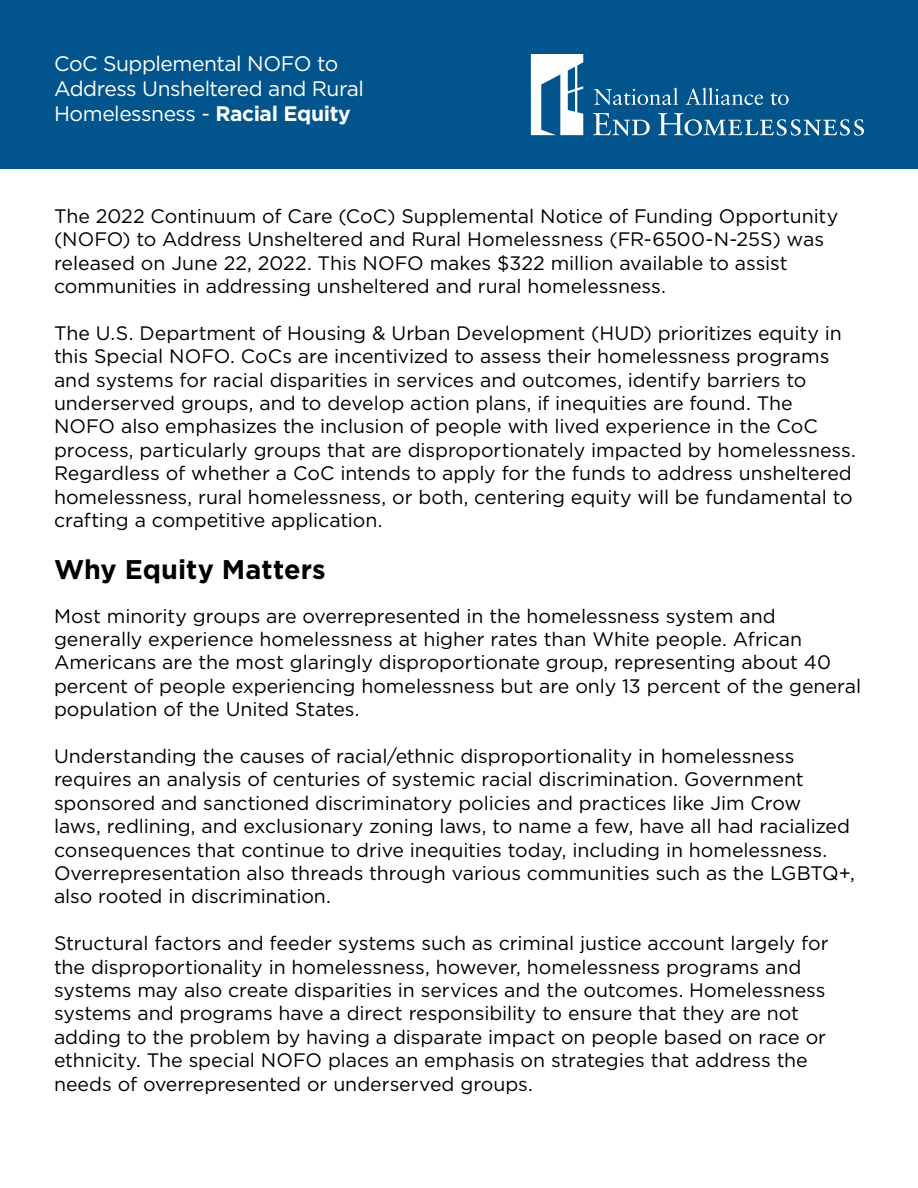
<style>
.page{position:relative;width:918px;height:1188px;background:#fff}
.page>*{position:absolute;margin:0;border:0;box-sizing:border-box;transform-origin:0 0}
.t1{font:700 27px "Gotham";color:#000}
.t2{font:21px/25.2px "Gotham";letter-spacing:-.025em;color:#fff}
.t3{font:19.5px/23.4px "Gotham";letter-spacing:-.005em;color:#000}
.s1{font-weight:700}
</style>
<div class="page">
<div style="left:0;top:0;width:918px;height:168px;background:#01558c"></div>
<svg style="left:531px;top:54px;width:52px;height:81px"></svg>
<svg style="left:594px;top:88px;width:84px;height:17px"></svg>
<svg style="left:686px;top:88px;width:77px;height:17px"></svg>
<svg style="left:770px;top:93px;width:19px;height:12px"></svg>
<svg style="left:593px;top:113px;width:57px;height:23px"></svg>
<svg style="left:658px;top:113px;width:206px;height:23px"></svg>
<p class="t2" style="left:54px;top:50px;width:312px">CoC Supplemental NOFO to<br>Address Unsheltered and Rural<br>Homelessness - <span class="s1">Racial Equity</span></p>
<p class="t3" style="left:54px;top:204px;width:786px">The 2022 Continuum of Care (CoC) Supplemental Notice of Funding Opportunity (NOFO) to Address Unsheltered and Rural Homelessness (FR-6500-N-25S) was released on June 22, 2022. This NOFO makes $322 million available to assist communities in addressing unsheltered and rural homelessness.</p>
<p class="t3" style="left:54px;top:321px;width:804px">The U.S. Department of Housing &amp; Urban Development (HUD) prioritizes equity in this Special NOFO. CoCs are incentivized to assess their homelessness programs and systems for racial disparities in services and outcomes, identify barriers to underserved groups, and to develop action plans, if inequities are found. The NOFO also emphasizes the inclusion of people with lived experience in the CoC process, particularly groups that are disproportionately impacted by homelessness.<br>Regardless of whether a CoC intends to apply for the funds to address unsheltered homelessness, rural homelessness, or both, centering equity will be fundamental to crafting a competitive application.</p>
<h1 class="t1" style="left:54px;top:552px;width:273px">Why Equity Matters</h1>
<p class="t3" style="left:54px;top:603px;width:809px">Most minority groups are overrepresented in the homelessness system and generally experience homelessness at higher rates than White people. African Americans are the most glaringly disproportionate group, representing about 40 percent of people experiencing homelessness but are only 13 percent of the general population of the United States.</p>
<p class="t3" style="left:54px;top:744px;width:803px">Understanding the causes of racial/ethnic disproportionality in homelessness requires an analysis of centuries of systemic racial discrimination. Government sponsored and sanctioned discriminatory policies and practices like Jim Crow<br>laws, redlining, and exclusionary zoning laws, to name a few, have all had racialized consequences that continue to drive inequities today, including in homelessness.<br>Overrepresentation also threads through various communities such as the LGBTQ+, also rooted in discrimination.</p>
<p class="t3" style="left:54px;top:931px;width:776px">Structural factors and feeder systems such as criminal justice account largely for the disproportionality in homelessness, however, homelessness programs and systems may also create disparities in services and the outcomes. Homelessness systems and programs have a direct responsibility to ensure that they are not adding to the problem by having a disparate impact on people based on race or ethnicity. The special NOFO places an emphasis on strategies that address the needs of overrepresented or underserved groups.</p>
</div>
